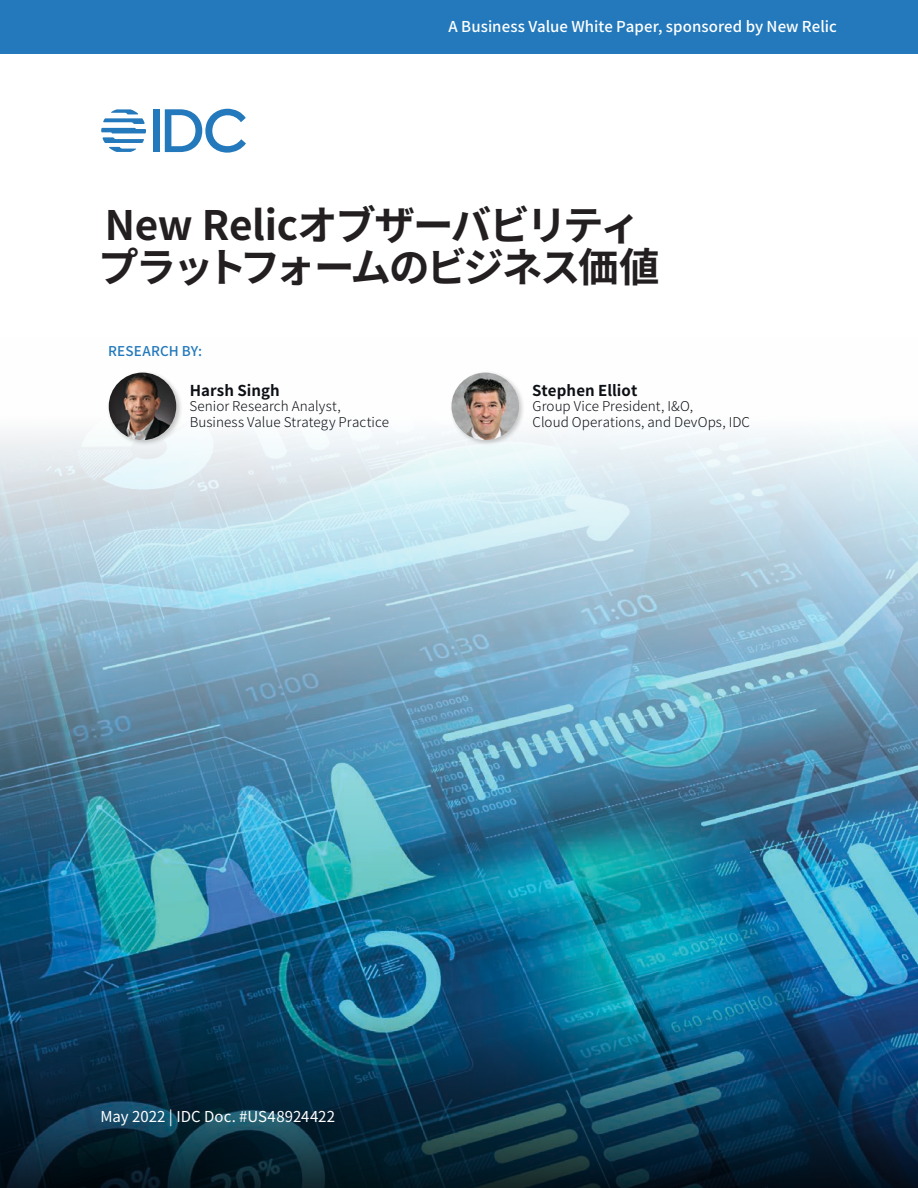
<style>
.page{position:relative;width:918px;height:1188px;background:#fff}
.page>*{position:absolute;margin:0;border:0;box-sizing:border-box;transform-origin:0 0}
.t1{font:700 40.5px/42px "Noto Sans JP";letter-spacing:-.05em;color:#231f20}
.t2{font:500 15px "Noto Sans JP";letter-spacing:.005em;color:#fff}
.t3{font:15px "Noto Sans JP";letter-spacing:.005em;color:#fff}
.t4{font:700 15px "Noto Sans JP";letter-spacing:.005em;color:#0c0f14}
.t5{font:300 13.5px/16.5px "Noto Sans JP";letter-spacing:.005em;color:#0c0f14}
.t6{font:500 13.5px "Noto Sans JP";letter-spacing:.01em;color:#2379bb}
</style>
<div class="page">
<img style="left:0;top:433px;width:918px;height:558px">
<div style="left:153px;top:109px;width:6px;height:43px;background:#2379bb"></div>
<svg style="left:165px;top:109px;width:81px;height:44px"></svg>
<svg style="left:101px;top:109px;width:45px;height:43px"></svg>
<div style="left:0;top:0;width:918px;height:54px;background:#2379bb"></div>
<svg style="left:0;top:991px;width:918px;height:197px;background:#0a3852"></svg>
<div style="left:106px;top:370px;width:77px;height:77px;background:#231f20;opacity:.25"></div>
<img style="left:109px;top:373px;width:67px;height:67px;border-radius:34px">
<div style="left:449px;top:370px;width:77px;height:77px;background:#231f20;opacity:.25"></div>
<img style="left:452px;top:373px;width:67px;height:67px;border-radius:34px">
<p class="t2" style="left:449px;top:18px;width:390px">A Business Value White Paper, sponsored by New Relic</p>
<h1 class="t1" style="left:98px;top:205px;width:563px">New Relicオブザーバビリティプラットフォームのビジネス価値</h1>
<p class="t6" style="left:108px;top:344px;width:96px">RESEARCH BY:</p>
<p class="t4" style="left:190px;top:382px;width:91px">Harsh Singh</p>
<p class="t5" style="left:189px;top:398px;width:201px">Senior Research Analyst,<br>Business Value Strategy Practice</p>
<p class="t4" style="left:532px;top:382px;width:107px">Stephen Elliot</p>
<p class="t5" style="left:533px;top:398px;width:219px">Group Vice President, I&amp;O,<br>Cloud Operations, and DevOps, IDC</p>
<p class="t3" style="left:100px;top:1108px;width:236px">May 2022 | IDC Doc. #US48924422</p>
</div>
